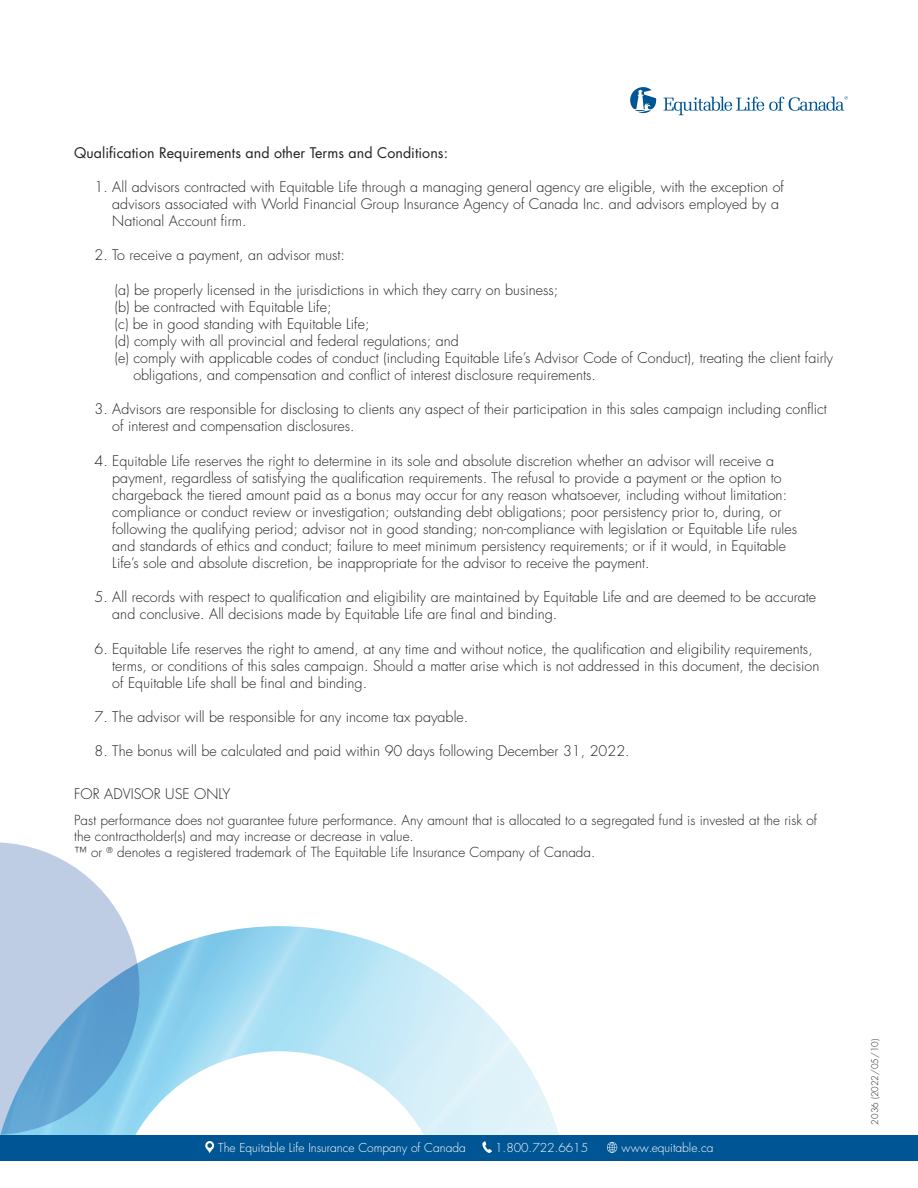
<style>
.page{position:relative;width:918px;height:1188px;background:#fff}
.page>*{position:absolute;margin:0;border:0;box-sizing:border-box;transform-origin:0 0}
.t1{font:300 14.25px/17.1px "Futura Std";letter-spacing:.005em;color:#231f20}
.t2{font:14.25px "Futura Std";letter-spacing:.005em;color:#231f20}
.t3{font:300 13.5px/16.2px "Futura Std";letter-spacing:.005em;color:#231f20}
.t4{font:300 12px "Futura Std";color:#fff}
.t5{font:300 9px "Futura Std";color:#231f20}
</style>
<div class="page">
<img style="left:141px;top:926px;width:418px;height:209px">
<svg style="left:0;top:843px;width:141px;height:292px;background:#a6c7e3"></svg>
<div style="left:0;top:1135px;width:918px;height:26px;background:#005595"></div>
<svg style="left:482px;top:1141px;width:10px;height:12px"></svg>
<svg style="left:205px;top:1141px;width:9px;height:12px"></svg>
<svg style="left:607px;top:1142px;width:10px;height:11px"></svg>
<svg style="left:663px;top:96px;width:185px;height:19px"></svg>
<svg style="left:630px;top:87px;width:27px;height:27px"></svg>
<p class="t2" style="left:74px;top:143px;width:375px">Qualification Requirements and other Terms and Conditions:</p>
<p class="t1" style="left:112px;top:179px;width:673px;text-indent:-18px">1. All advisors contracted with Equitable Life through a managing general agency are eligible, with the exception of advisors associated with World Financial Group Insurance Agency of Canada Inc. and advisors employed by a<br>National Account firm.</p>
<p class="t1" style="left:94px;top:247px;width:252px">2. To receive a payment, an advisor must:</p>
<p class="t1" style="left:115px;top:281px;width:445px">(a) be properly licensed in the jurisdictions in which they carry on business;</p>
<p class="t1" style="left:115px;top:298px;width:218px">(b) be contracted with Equitable Life;</p>
<p class="t1" style="left:115px;top:315px;width:256px">(c) be in good standing with Equitable Life;</p>
<p class="t1" style="left:115px;top:333px;width:346px">(d) comply with all provincial and federal regulations; and</p>
<p class="t1" style="left:115px;top:350px;width:720px">(e) comply with applicable codes of conduct (including Equitable Life’s Advisor Code of Conduct), treating the client fairly</p>
<p class="t1" style="left:133px;top:367px;width:464px">obligations, and compensation and conflict of interest disclosure requirements.</p>
<p class="t1" style="left:112px;top:401px;width:716px;text-indent:-18px">3. Advisors are responsible for disclosing to clients any aspect of their participation in this sales campaign including conflict of interest and compensation disclosures.</p>
<p class="t1" style="left:112px;top:452px;width:686px;text-indent:-18px">4. Equitable Life reserves the right to determine in its sole and absolute discretion whether an advisor will receive a payment, regardless of satisfying the qualification requirements. The refusal to provide a payment or the option to chargeback the tiered amount paid as a bonus may occur for any reason whatsoever, including without limitation: compliance or conduct review or investigation; outstanding debt obligations; poor persistency prior to, during, or following the qualifying period; advisor not in good standing; non-compliance with legislation or Equitable Life rules and standards of ethics and conduct; failure to meet minimum persistency requirements; or if it would, in Equitable Life’s sole and absolute discretion, be inappropriate for the advisor to receive the payment.</p>
<p class="t1" style="left:112px;top:589px;width:705px;text-indent:-18px">5. All records with respect to qualification and eligibility are maintained by Equitable Life and are deemed to be accurate and conclusive. All decisions made by Equitable Life are final and binding.</p>
<p class="t1" style="left:112px;top:640px;width:709px;text-indent:-18px">6. Equitable Life reserves the right to amend, at any time and without notice, the qualification and eligibility requirements, terms, or conditions of this sales campaign. Should a matter arise which is not addressed in this document, the decision of Equitable Life shall be final and binding.</p>
<p class="t1" style="left:94px;top:709px;width:375px">7. The advisor will be responsible for any income tax payable.</p>
<p class="t1" style="left:94px;top:743px;width:537px">8. The bonus will be calculated and paid within 90 days following December 31, 2022.</p>
<p class="t1" style="left:74px;top:786px;width:158px">FOR ADVISOR USE ONLY</p>
<p class="t3" style="left:74px;top:812px;width:744px">Past performance does not guarantee future performance. Any amount that is allocated to a segregated fund is invested at the risk of the contractholder(s) and may increase or decrease in value.<br>™ or <sup>®</sup> denotes a registered trademark of The Equitable Life Insurance Company of Canada.</p>
<p class="t4" style="left:218px;top:1140px;width:249px">The Equitable Life Insurance Company of Canada</p>
<p class="t4" style="left:495px;top:1140px;width:94px">1.800.722.6615</p>
<p class="t4" style="left:622px;top:1140px;width:94px">www.equitable.ca</p>
<p class="t5" style="left:869px;top:1125px;width:87px;rotate:-90deg">2036 (2022/05/10)</p>
</div>
